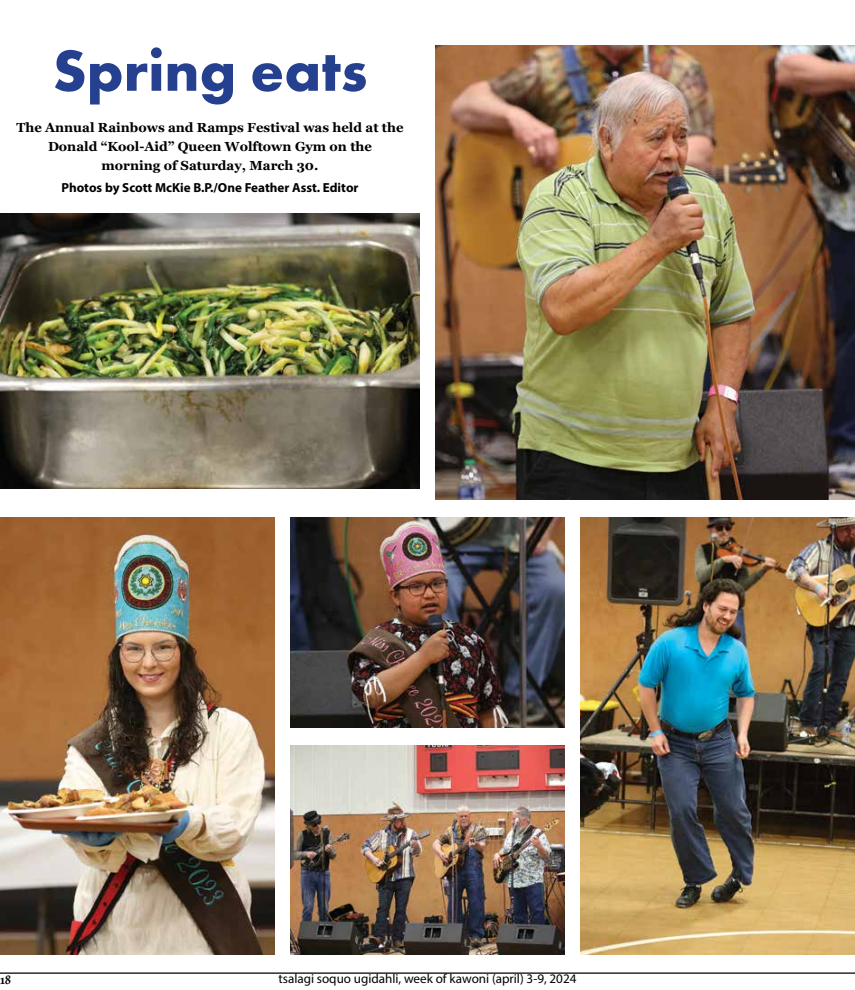
<style>
.page{position:relative;width:855px;height:990px;background:#fff}
.page>*{position:absolute;margin:0;border:0;box-sizing:border-box;transform-origin:0 0}
.t1{font:700 60px "Futura PT";color:#25408f}
.t2{font:700 15px "Maiola";color:#000}
.t3{font:700 13.12px/18.8px "Georgia";color:#000;text-align:center}
.t4{font:13.12px "Myriad Pro";color:#000}
.t5{font:700 13.12px "Myriad Pro";color:#000}
</style>
<div class="page">
<hr style="left:0;top:972px;width:855px;height:2px;background:#000">
<img style="left:435px;top:45px;width:420px;height:455px">
<img style="left:0;top:214px;width:420px;height:275px">
<img style="left:0;top:518px;width:275px;height:437px">
<img style="left:290px;top:518px;width:275px;height:209px">
<img style="left:580px;top:518px;width:275px;height:437px">
<img style="left:290px;top:745px;width:275px;height:210px">
<h1 class="t1" style="left:53px;top:32px;width:317px">Spring eats</h1>
<p class="t3" style="left:17px;top:118px;width:389px">The Annual Rainbows and Ramps Festival was held at the<br>Donald “Kool-Aid” Queen Wolftown Gym on the<br>morning of Saturday, March 30.</p>
<p class="t5" style="left:61px;top:179px;width:299px">Photos by Scott McKie B.P./One Feather Asst. Editor</p>
<p class="t2" style="left:0;top:969px;width:13px">18</p>
<p class="t4" style="left:278px;top:971px;width:300px">tsalagi soquo ugidahli, week of kawoni (april) 3-9, 2024</p>
</div>
